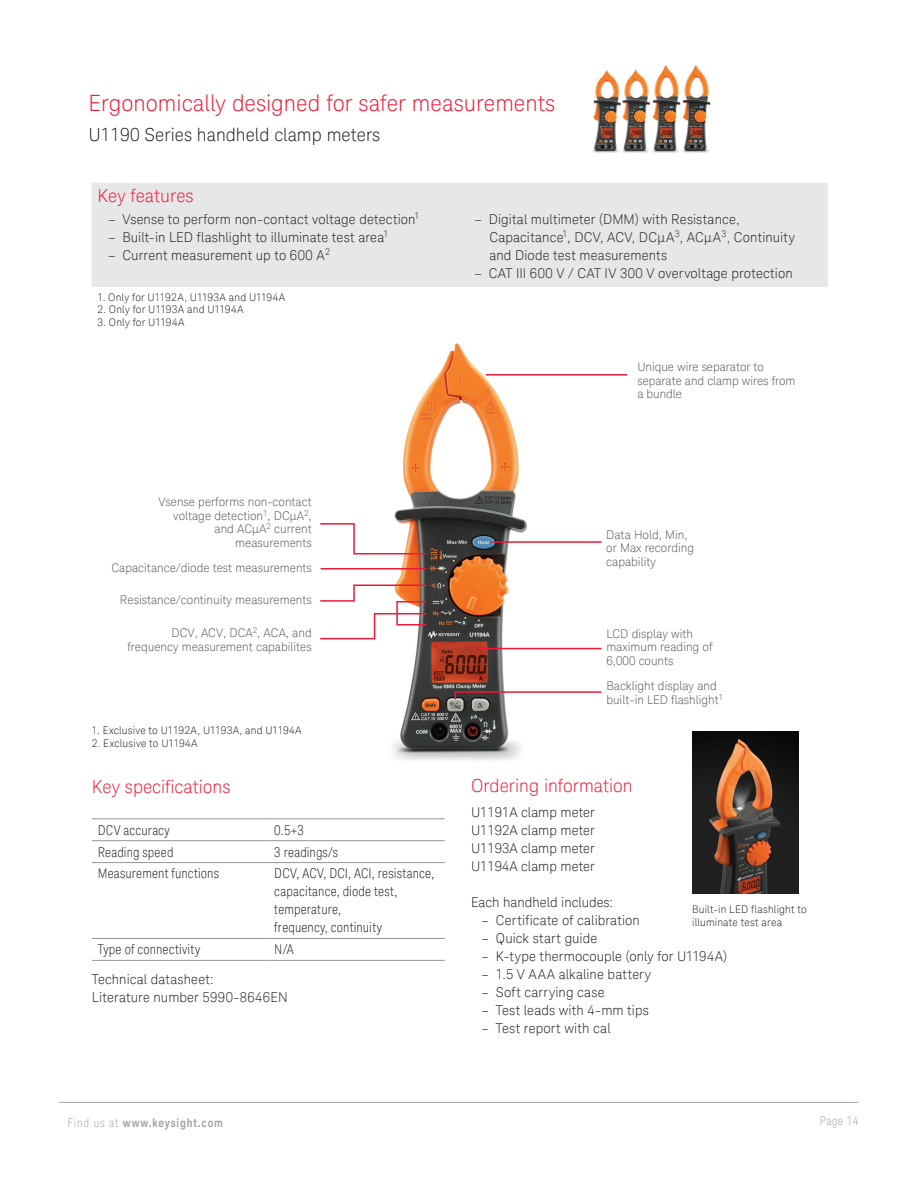
<style>
.page{position:relative;width:918px;height:1188px;background:#fff}
.page>*{position:absolute;margin:0;border:0;box-sizing:border-box;transform-origin:0 0}
.t1{font:300 22.5px "Keysight Sans";color:#ed1a36}
.t2{font:300 18px "Keysight Sans";color:#ed1a36}
.t3{font:300 18px "Keysight Sans";color:#231f20}
.K_Body_Text{font:300 13.5px/18px "Keysight Sans";letter-spacing:.01em;color:#231f20}
.K_Table_Text{font:300 condensed 13.5px/18px "Keysight Sans";letter-spacing:.015em;color:#231f20}
.t4{font:300 12px/13.5px "Keysight Sans";color:#57585a}
.t5{font:700 12px "Keysight Sans Condensed";letter-spacing:.07em;color:#a4a1a9}
.t6{font:300 condensed 12px "Keysight Sans";letter-spacing:.03em;color:#a4a1a9}
.K_Captions{font:300 10.5px/13.5px "Keysight Sans";letter-spacing:.015em;color:#231f20}
.s1{font-family:"Keysight Sans";font-weight:300;font-stretch:condensed}
</style>
<div class="page">
<hr style="left:59px;top:1102px;width:800px;height:1px;background:#a4a1a9">
<div style="left:92px;top:183px;width:736px;height:104px;background:#e6e7e9"></div>
<img style="left:592px;top:65px;width:119px;height:88px">
<hr style="left:92px;top:818px;width:176px;height:1px;background:#939598">
<hr style="left:268px;top:818px;width:177px;height:1px;background:#939598">
<hr style="left:92px;top:840px;width:176px;height:1px;background:#939598">
<hr style="left:268px;top:840px;width:177px;height:1px;background:#939598">
<hr style="left:92px;top:862px;width:176px;height:1px;background:#939598">
<hr style="left:268px;top:862px;width:177px;height:1px;background:#939598">
<hr style="left:92px;top:938px;width:176px;height:1px;background:#939598">
<hr style="left:268px;top:938px;width:177px;height:1px;background:#939598">
<hr style="left:92px;top:960px;width:176px;height:1px;background:#939598">
<hr style="left:268px;top:960px;width:177px;height:1px;background:#939598">
<img style="left:320px;top:343px;width:278px;height:418px">
<svg style="left:320px;top:522px;width:108px;height:33px"></svg>
<hr style="left:486px;top:374px;width:141px;height:2px;background:#ed1a36">
<hr style="left:321px;top:568px;width:105px;height:1px;background:#ed1a36">
<svg style="left:320px;top:584px;width:108px;height:18px"></svg>
<div style="left:396px;top:601px;width:31px;height:24px;border:2px solid #ed1a36"></div>
<svg style="left:320px;top:612px;width:108px;height:28px"></svg>
<hr style="left:492px;top:541px;width:110px;height:2px;background:#ed1a36">
<hr style="left:477px;top:648px;width:125px;height:1px;background:#ed1a36">
<svg style="left:454px;top:691px;width:148px;height:10px"></svg>
<img style="left:692px;top:732px;width:106px;height:162px">
<p class="t1" style="left:88px;top:90px;width:468px">Ergonomically designed for safer measurements</p>
<p class="t3" style="left:88px;top:124px;width:293px">U1190 Series handheld clamp meters</p>
<p class="t2" style="left:98px;top:185px;width:98px">Key features</p>
<p class="K_Body_Text" style="left:108px;top:210px;width:313px">– Vsense to perform non-contact voltage detection<sup>1</sup></p>
<p class="K_Body_Text" style="left:108px;top:228px;width:282px">– Built-in LED flashlight to illuminate test area<sup>1</sup></p>
<p class="K_Body_Text" style="left:108px;top:246px;width:224px">– Current measurement up to 600 A<sup>2</sup></p>
<p class="K_Captions" style="left:98px;top:290px;width:189px">1. Only for U1192A, U1193A and U1194A</p>
<p class="K_Captions" style="left:98px;top:302px;width:148px">2. Only for U1193A and U1194A</p>
<p class="K_Captions" style="left:98px;top:316px;width:88px">3. Only for U1194A</p>
<p class="K_Body_Text" style="left:489px;top:210px;width:307px;text-indent:-15px">– Digital multimeter (DMM) with Resistance,<br>Capacitance<sup>1</sup>, DCV, ACV, DCμA<sup>3</sup>, ACμA<sup>3</sup>, Continuity and Diode test measurements</p>
<p class="K_Body_Text" style="left:474px;top:264px;width:320px">– CAT III 600 V / CAT IV 300 V overvoltage protection</p>
<p class="t4" style="left:637px;top:360px;width:160px">Unique wire separator to separate and clamp wires from a bundle</p>
<p class="t4" style="left:158px;top:496px;width:155px;text-align:right">Vsense performs non-contact voltage detection<sup>1</sup>, DCμA<sup>2</sup>, and ACμA<sup>2</sup> current</p>
<p class="t4" style="left:235px;top:536px;width:78px">measurements</p>
<p class="t4" style="left:111px;top:561px;width:202px">Capacitance/diode test measurements</p>
<p class="t4" style="left:120px;top:593px;width:193px">Resistance/continuity measurements</p>
<p class="t4" style="left:127px;top:626px;width:186px;text-align:right">DCV, ACV, DCA<sup>2</sup>, ACA, and frequency measurement capabilites</p>
<p class="K_Captions" style="left:92px;top:723px;width:211px">1. Exclusive to U1192A, U1193A, and U1194A</p>
<p class="K_Captions" style="left:92px;top:737px;width:107px">2. Exclusive to U1194A</p>
<p class="t2" style="left:92px;top:776px;width:140px">Key specifications</p>
<p class="K_Table_Text" style="left:98px;top:821px;width:73px">DCV accuracy</p>
<p class="K_Table_Text" style="left:274px;top:821px;width:31px">0.5+3</p>
<p class="K_Table_Text" style="left:98px;top:843px;width:77px">Reading speed</p>
<p class="K_Table_Text" style="left:274px;top:843px;width:65px">3 readings/s</p>
<p class="K_Table_Text" style="left:98px;top:865px;width:123px">Measurement functions</p>
<p class="K_Table_Text" style="left:274px;top:865px;width:162px">DCV, ACV, DCI, ACI, resistance, capacitance, diode test, temperature,</p>
<p class="K_Table_Text" style="left:274px;top:919px;width:109px">frequency, continuity</p>
<p class="K_Table_Text" style="left:98px;top:941px;width:104px">Type of connectivity</p>
<p class="K_Table_Text" style="left:274px;top:941px;width:21px">N/A</p>
<p class="K_Body_Text" style="left:92px;top:970px;width:123px">Technical datasheet:</p>
<p class="K_Body_Text" style="left:92px;top:988px;width:197px">Literature number 5990-8646EN</p>
<p class="t4" style="left:606px;top:528px;width:90px">Data Hold, Min, or Max recording capability</p>
<p class="t4" style="left:606px;top:627px;width:108px">LCD display with maximum reading of<br>6,000 counts</p>
<p class="t4" style="left:606px;top:679px;width:118px">Backlight display and built-in LED flashlight<sup>1</sup></p>
<p class="t2" style="left:471px;top:776px;width:163px">Ordering information</p>
<p class="K_Body_Text" style="left:471px;top:803px;width:125px">U1191A clamp meter</p>
<p class="K_Body_Text" style="left:471px;top:821px;width:125px">U1192A clamp meter</p>
<p class="K_Body_Text" style="left:471px;top:839px;width:125px">U1193A clamp meter</p>
<p class="K_Body_Text" style="left:471px;top:857px;width:125px">U1194A clamp meter</p>
<p class="K_Body_Text" style="left:471px;top:893px;width:144px">Each handheld includes:</p>
<p class="K_Body_Text" style="left:482px;top:911px;width:160px">– Certificate of calibration</p>
<p class="K_Body_Text" style="left:482px;top:929px;width:117px">– Quick start guide</p>
<p class="K_Body_Text" style="left:482px;top:947px;width:247px">– K-type thermocouple (only for U1194A)</p>
<p class="K_Body_Text" style="left:482px;top:965px;width:171px">– 1.5 V AAA alkaline battery</p>
<p class="K_Body_Text" style="left:482px;top:983px;width:124px">– Soft carrying case</p>
<p class="K_Body_Text" style="left:482px;top:1001px;width:169px">– Test leads with 4-mm tips</p>
<p class="K_Body_Text" style="left:482px;top:1019px;width:131px">– Test report with cal</p>
<p class="K_Captions" style="left:692px;top:902px;width:116px">Built-in LED flashlight to illuminate test area</p>
<p class="t5" style="left:68px;top:1115px;width:157px"><span class="s1">Find us at</span> www.keysight.com</p>
<p class="t6" style="left:820px;top:1113px;width:40px">Page 14</p>
</div>
